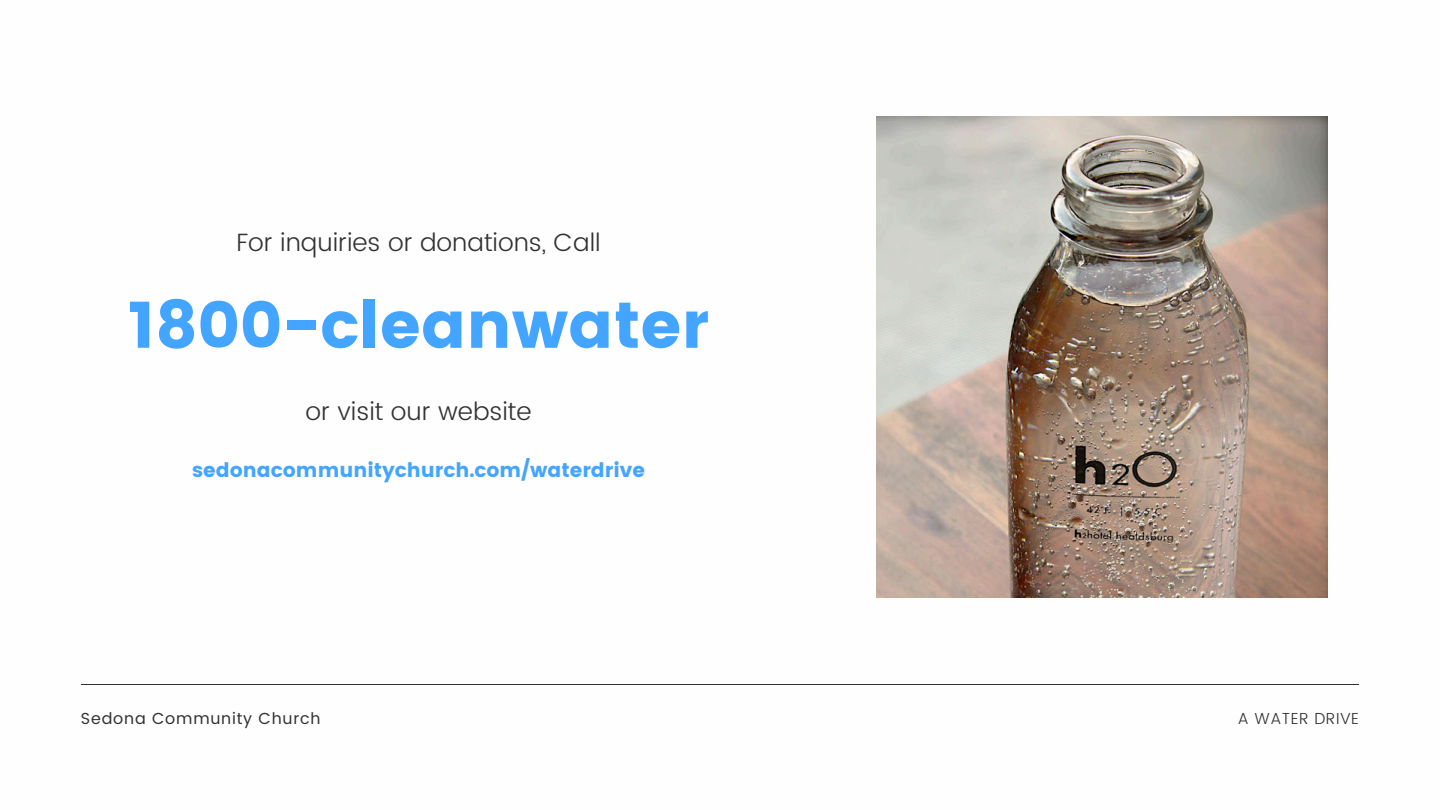
<style>
.page{position:relative;width:1440px;height:810px;background:#fff}
.page>*{position:absolute;margin:0;border:0;box-sizing:border-box;transform-origin:0 0}
.t1{font:65px "Poppins";color:#43a5ff}
.t2{font:300 25px "Poppins";color:#323232}
.t3{font:20px "Poppins";color:#43a5ff}
.t4{font:16px "Poppins";letter-spacing:.05em;color:#323232}
.t5{font:300 16px "Poppins";letter-spacing:.03em;color:#323232}
</style>
<div class="page">
<hr style="left:81px;top:684px;width:1278px;height:1px;background:#323232">
<img style="left:877px;top:116px;width:451px;height:481px">
<p class="t2" style="left:237px;top:228px;width:366px">For inquiries or donations, Call</p>
<h2 class="t1" style="left:128px;top:287px;width:582px">1800-cleanwater</h2>
<p class="t2" style="left:306px;top:397px;width:228px">or visit our website</p>
<h3 class="t3" style="left:192px;top:459px;width:454px">sedonacommunitychurch.com/waterdrive</h3>
<h2 class="t4" style="left:81px;top:709px;width:241px">Sedona Community Church</h2>
<h1 class="t5" style="left:1238px;top:709px;width:123px">A WATER DRIVE</h1>
</div>
